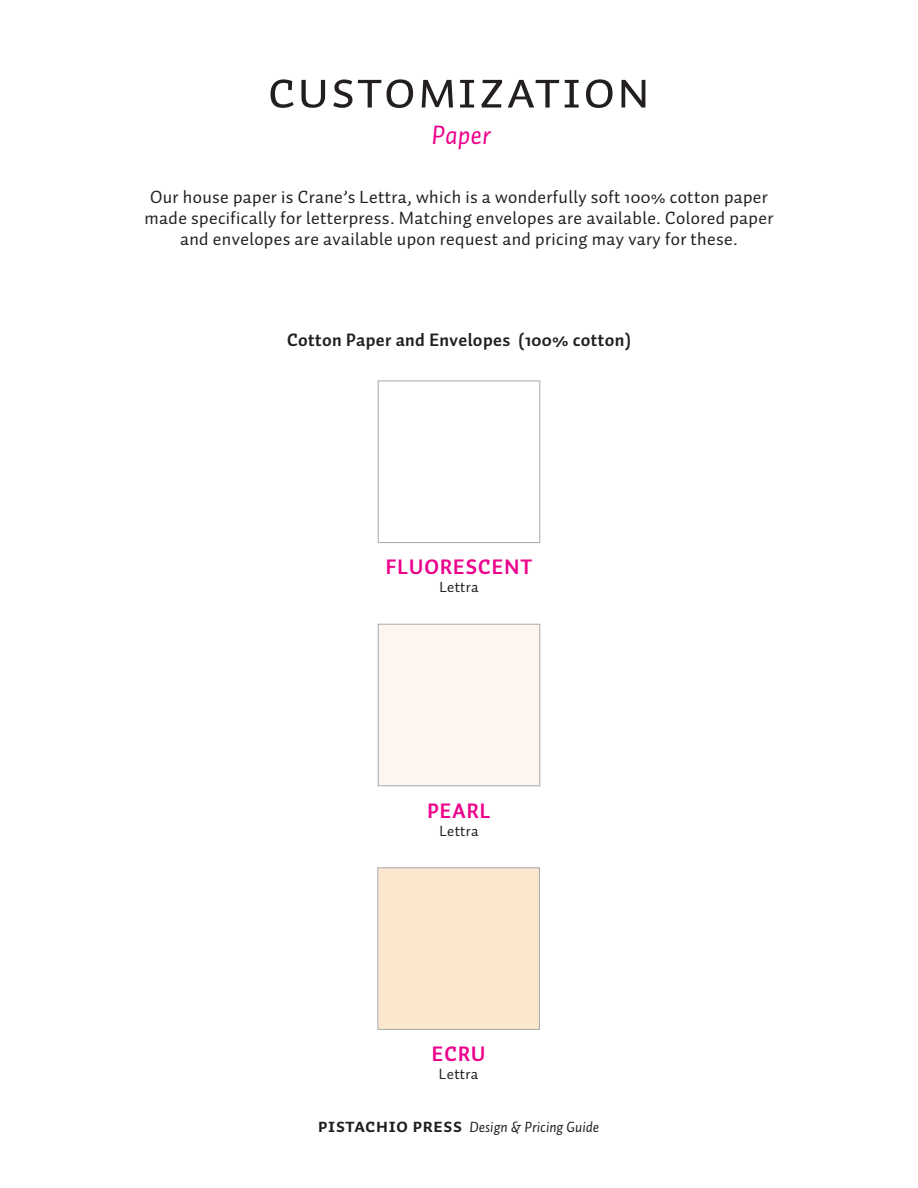
<style>
.page{position:relative;width:918px;height:1188px;background:#fff}
.page>*{position:absolute;margin:0;border:0;box-sizing:border-box;transform-origin:0 0}
.t1{font:54px "Auto 1 Regular Sm Cp";letter-spacing:.01em;color:#231f20}
.t2{font:italic 27px "Auto 1";color:#ed028c}
.t3{font:700 21px "Auto 1";letter-spacing:.05em;color:#ed028c}
.t4{font:18px "Auto 1";letter-spacing:.02em;color:#231f20}
.t5{font:700 18px "Auto 1";letter-spacing:.02em;color:#231f20}
.t6{font:italic 15px "Auto 1";color:#231f20}
.t7{font:15px "Auto 1";letter-spacing:.02em;color:#231f20}
.s1{font-family:"Auto 1 Bold Sm Cp";font-style:normal;font-size:19.5px}
</style>
<div class="page">
<div style="left:378px;top:868px;width:162px;height:162px;background:#fbe7cd;border:1px solid #a8a9ad"></div>
<div style="left:378px;top:624px;width:162px;height:162px;background:#fef5ef;border:1px solid #a8a9ad"></div>
<div style="left:378px;top:381px;width:162px;height:162px;background:#fff;border:1px solid #a8a9ad"></div>
<p class="t1" style="left:267px;top:66px;width:385px">customization</p>
<p class="t2" style="left:431px;top:119px;width:61px">Paper</p>
<p class="t4" style="left:150px;top:186px;width:619px">Our house paper is Crane’s Lettra, which is a wonderfully soft 100% cotton paper</p>
<p class="t4" style="left:145px;top:207px;width:630px">made specifically for letterpress. Matching envelopes are available. Colored paper</p>
<p class="t4" style="left:180px;top:228px;width:559px">and envelopes are available upon request and pricing may vary for these.</p>
<p class="t5" style="left:287px;top:328px;width:345px">Cotton Paper and Envelopes (100% cotton)</p>
<p class="t3" style="left:386px;top:554px;width:148px">FLUORESCENT</p>
<p class="t7" style="left:439px;top:578px;width:41px">Lettra</p>
<p class="t3" style="left:428px;top:797px;width:64px">PEARL</p>
<p class="t7" style="left:439px;top:821px;width:41px">Lettra</p>
<p class="t3" style="left:432px;top:1041px;width:55px">ECRU</p>
<p class="t7" style="left:439px;top:1065px;width:41px">Lettra</p>
<p class="t6" style="left:318px;top:1118px;width:283px"><span class="s1">Pistachio Press</span> Design &amp; Pricing Guide</p>
</div>
